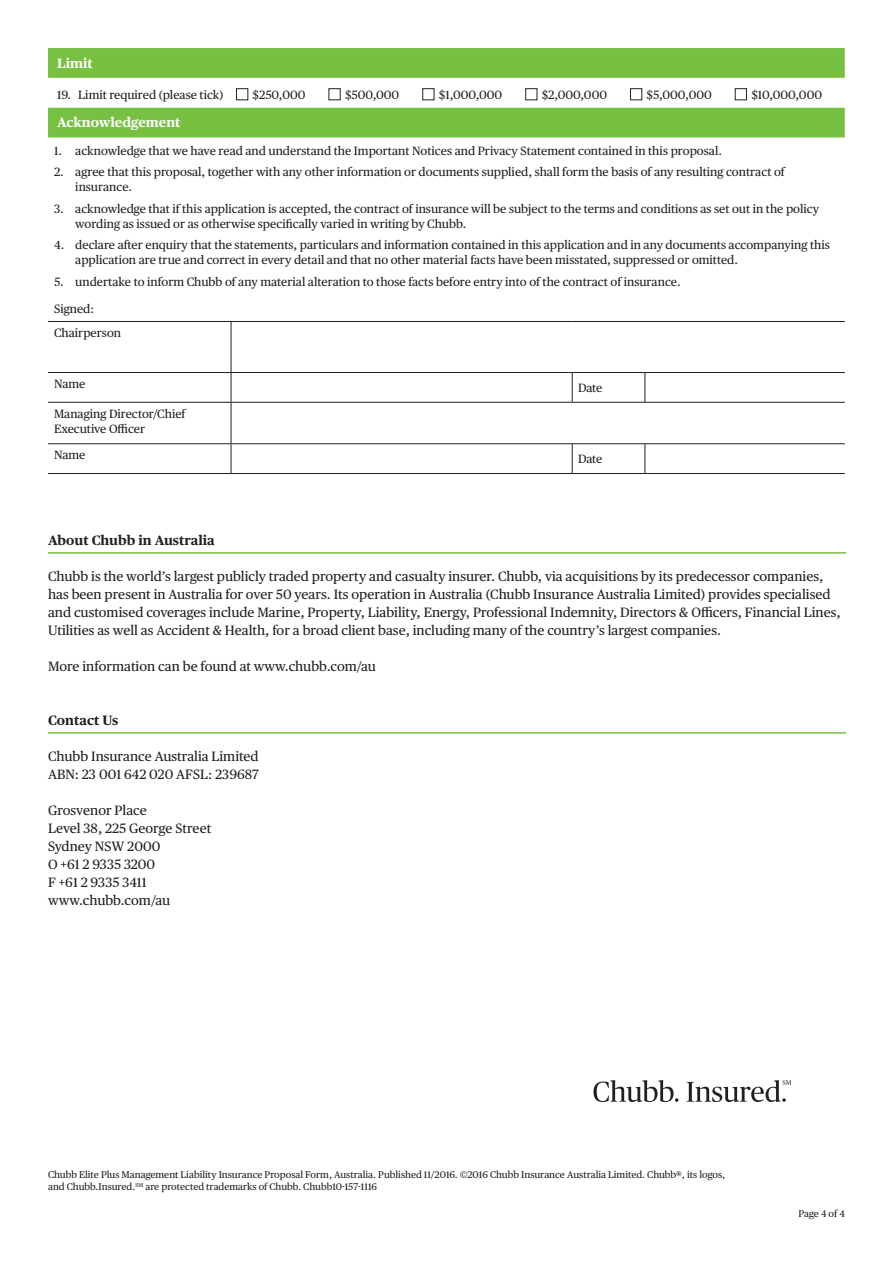
<style>
.page{position:relative;width:893px;height:1263px;background:#fff}
.page>*{position:absolute;margin:0;border:0;box-sizing:border-box;transform-origin:0 0}
.t1{font:13.5px/18px "Chubb Publico Text";color:#231f20}
.t2{font:700 13.5px "Chubb Publico Text";color:#231f20}
.t3{font:700 13.5px "Chubb Publico Text";color:#fff}
.t4{font:12px/15px "Chubb Publico Text";color:#231f20}
.t5{font:9.75px/12.8px "Chubb Publico Text";color:#231f20}
</style>
<div class="page">
<svg style="left:48px;top:48px;width:797px;height:89px;fill:#77c042"></svg>
<hr style="left:48px;top:321px;width:183px;height:1px;background:#231f20">
<hr style="left:231px;top:321px;width:341px;height:1px;background:#231f20">
<hr style="left:231px;top:322px;width:1px;height:50px;background:#231f20">
<hr style="left:572px;top:321px;width:73px;height:1px;background:#231f20">
<hr style="left:645px;top:321px;width:200px;height:1px;background:#231f20">
<hr style="left:48px;top:372px;width:183px;height:1px;background:#231f20">
<hr style="left:231px;top:372px;width:341px;height:1px;background:#231f20">
<svg style="left:231px;top:373px;width:1px;height:29px"></svg>
<hr style="left:572px;top:372px;width:73px;height:1px;background:#231f20">
<svg style="left:572px;top:373px;width:1px;height:29px"></svg>
<hr style="left:645px;top:372px;width:200px;height:1px;background:#231f20">
<svg style="left:645px;top:373px;width:1px;height:29px"></svg>
<hr style="left:48px;top:402px;width:183px;height:1px;background:#231f20">
<hr style="left:231px;top:402px;width:341px;height:1px;background:#231f20">
<hr style="left:231px;top:403px;width:1px;height:40px;background:#231f20">
<hr style="left:572px;top:402px;width:73px;height:1px;background:#231f20">
<hr style="left:645px;top:402px;width:200px;height:1px;background:#231f20">
<hr style="left:48px;top:443px;width:183px;height:1px;background:#231f20">
<hr style="left:231px;top:443px;width:341px;height:1px;background:#231f20">
<svg style="left:231px;top:444px;width:1px;height:29px"></svg>
<hr style="left:572px;top:443px;width:73px;height:1px;background:#231f20">
<svg style="left:572px;top:444px;width:1px;height:29px"></svg>
<hr style="left:645px;top:443px;width:200px;height:1px;background:#231f20">
<svg style="left:645px;top:444px;width:1px;height:29px"></svg>
<hr style="left:48px;top:473px;width:183px;height:1px;background:#231f20">
<hr style="left:231px;top:473px;width:341px;height:1px;background:#231f20">
<hr style="left:572px;top:473px;width:73px;height:1px;background:#231f20">
<hr style="left:645px;top:473px;width:200px;height:1px;background:#231f20">
<div style="left:236px;top:88px;width:12px;height:12px;border:1px solid #231f20"></div>
<div style="left:328px;top:88px;width:13px;height:12px;border:1px solid #231f20"></div>
<div style="left:422px;top:88px;width:12px;height:12px;border:1px solid #231f20"></div>
<div style="left:525px;top:88px;width:12px;height:12px;border:1px solid #231f20"></div>
<div style="left:630px;top:88px;width:12px;height:12px;border:1px solid #231f20"></div>
<div style="left:735px;top:88px;width:12px;height:12px;border:1px solid #231f20"></div>
<svg style="left:593px;top:1080px;width:85px;height:22px"></svg>
<svg style="left:686px;top:1080px;width:105px;height:22px"></svg>
<hr style="left:48px;top:552px;width:798px;height:2px;background:#77c042">
<hr style="left:48px;top:732px;width:798px;height:2px;background:#77c042">
<p class="t3" style="left:57px;top:52px;width:37px">Limit</p>
<p class="t4" style="left:57px;top:86px;width:168px">19. Limit required (please tick)</p>
<p class="t4" style="left:253px;top:86px;width:54px">$250,000</p>
<p class="t4" style="left:345px;top:86px;width:55px">$500,000</p>
<p class="t4" style="left:439px;top:86px;width:65px">$1,000,000</p>
<p class="t4" style="left:542px;top:86px;width:66px">$2,000,000</p>
<p class="t4" style="left:647px;top:86px;width:66px">$5,000,000</p>
<p class="t4" style="left:752px;top:86px;width:72px">$10,000,000</p>
<p class="t3" style="left:57px;top:112px;width:125px">Acknowledgement</p>
<p class="t4" style="left:54px;top:143px;width:669px">1. acknowledge that we have read and understand the Important Notices and Privacy Statement contained in this proposal.</p>
<p class="t4" style="left:75px;top:164px;width:711px;text-indent:-21px">2. agree that this proposal, together with any other information or documents supplied, shall form the basis of any resulting contract of insurance.</p>
<p class="t4" style="left:75px;top:200px;width:745px;text-indent:-21px">3. acknowledge that if this application is accepted, the contract of insurance will be subject to the terms and conditions as set out in the policy wording as issued or as otherwise specifically varied in writing by Chubb.</p>
<p class="t4" style="left:75px;top:237px;width:756px;text-indent:-21px">4. declare after enquiry that the statements, particulars and information contained in this application and in any documents accompanying this application are true and correct in every detail and that no other material facts have been misstated, suppressed or omitted.</p>
<p class="t4" style="left:54px;top:273px;width:628px">5. undertake to inform Chubb of any material alteration to those facts before entry into of the contract of insurance.</p>
<p class="t4" style="left:54px;top:297px;width:69px;line-height:23.5px">Signed:<br>Chairperson</p>
<p class="t4" style="left:54px;top:375px;width:33px">Name</p>
<p class="t4" style="left:578px;top:380px;width:26px">Date</p>
<p class="t4" style="left:54px;top:405px;width:133px">Managing Director/Chief<br>Executive Officer</p>
<p class="t4" style="left:54px;top:447px;width:33px">Name</p>
<p class="t4" style="left:578px;top:451px;width:26px">Date</p>
<p class="t2" style="left:48px;top:530px;width:168px">About Chubb in Australia</p>
<p class="t1" style="left:48px;top:567px;width:794px">Chubb is the world’s largest publicly traded property and casualty insurer. Chubb, via acquisitions by its predecessor companies, has been present in Australia for over 50 years. Its operation in Australia (Chubb Insurance Australia Limited) provides specialised and customised coverages include Marine, Property, Liability, Energy, Professional Indemnity, Directors &amp; Officers, Financial Lines, Utilities as well as Accident &amp; Health, for a broad client base, including many of the country’s largest companies.</p>
<p class="t1" style="left:48px;top:657px;width:329px">More information can be found at www.chubb.com/au</p>
<p class="t2" style="left:48px;top:710px;width:72px">Contact Us</p>
<p class="t1" style="left:48px;top:747px;width:212px">Chubb Insurance Australia Limited<br>ABN: 23 001 642 020 AFSL: 239687</p>
<p class="t1" style="left:48px;top:801px;width:165px">Grosvenor Place<br>Level 38, 225 George Street<br>Sydney NSW 2000<br>O +61 2 9335 3200<br>F +61 2 9335 3411 www.chubb.com/au</p>
<p class="t5" style="left:48px;top:1167px;width:679px">Chubb Elite Plus Management Liability Insurance Proposal Form, Australia. Published 11/2016. ©2016 Chubb Insurance Australia Limited. Chubb®, its logos, and Chubb.Insured.<sup>SM</sup> are protected trademarks of Chubb. Chubb10-157-1116</p>
<p class="t5" style="left:798px;top:1206px;width:48px">Page 4 of 4</p>
</div>
